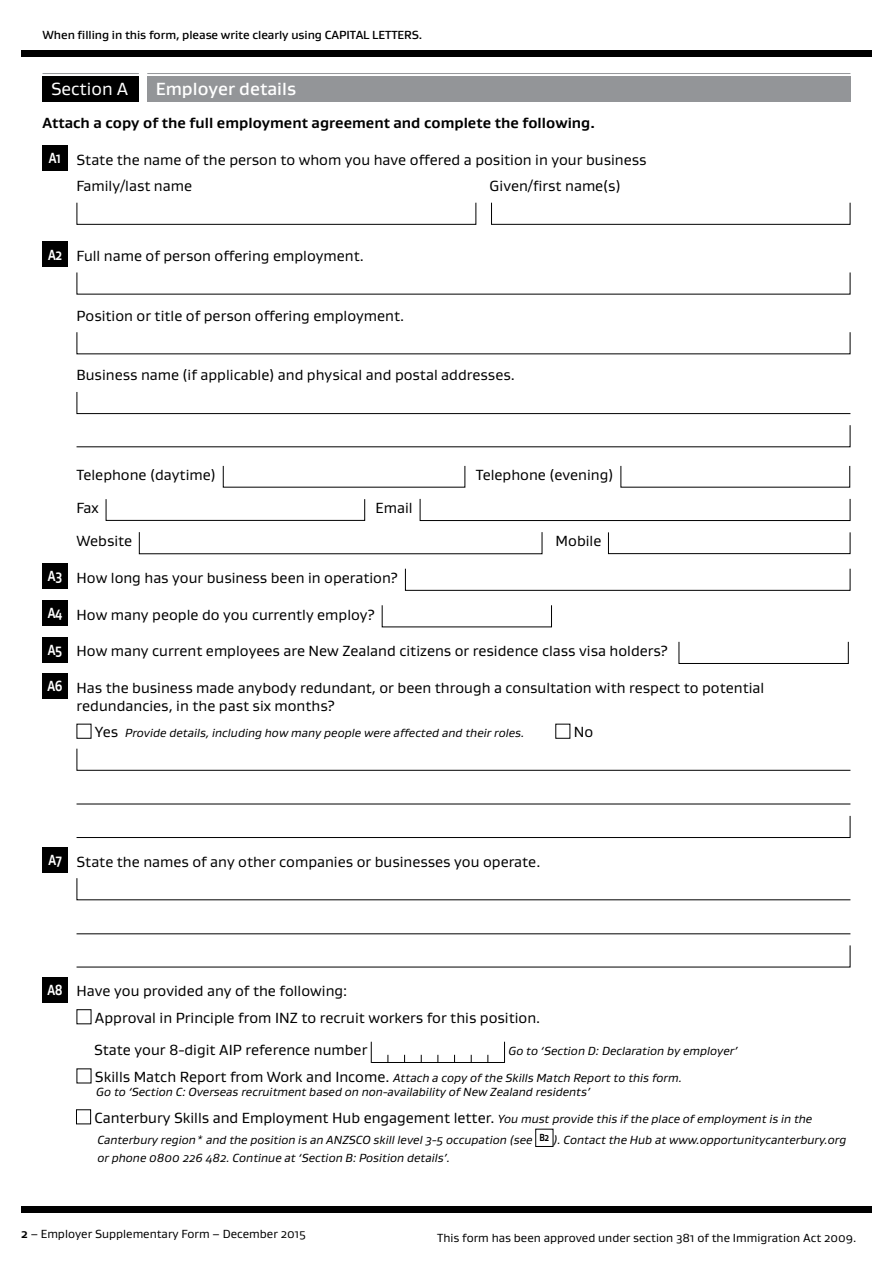
<style>
.page{position:relative;width:893px;height:1263px;background:#fff}
.page>*{position:absolute;margin:0;border:0;box-sizing:border-box;transform-origin:0 0}
.t1{font:500 18px "Gustan";color:#fff}
.t2{font:18px "Gustan";color:#fff}
.t3{font:15px/26.5px "Gustan";color:#000}
.t4{font:700 15px "Gustan";color:#000}
.t5{font:italic 12px/14.4px "Gustan";color:#000}
.t6{font:12px "Gustan";color:#000}
.t7{font:500 12px "Gustan";letter-spacing:-.005em;color:#000}
.s1{font-weight:700;color:#fff}
.s2{font-style:normal;font-size:15px}
.s3{font-style:italic;font-size:12px}
.s4{font-weight:700}
</style>
<div class="page">
<div style="left:21px;top:50px;width:851px;height:7px;background:#000"></div>
<div style="left:21px;top:1206px;width:851px;height:7px;background:#000"></div>
<div style="left:43px;top:77px;width:96px;height:25px;background:#000"></div>
<hr style="left:43px;top:73px;width:96px;height:1px;background:#939598">
<div style="left:147px;top:77px;width:703px;height:25px;background:#939598"></div>
<hr style="left:147px;top:73px;width:703px;height:1px;background:#939598">
<div style="left:43px;top:146px;width:25px;height:25px;background:#000"></div>
<svg style="left:76px;top:202px;width:401px;height:23px"></svg>
<svg style="left:491px;top:202px;width:360px;height:23px"></svg>
<div style="left:43px;top:242px;width:25px;height:25px;background:#000"></div>
<svg style="left:76px;top:272px;width:775px;height:23px"></svg>
<svg style="left:76px;top:332px;width:775px;height:23px"></svg>
<svg style="left:76px;top:392px;width:775px;height:22px"></svg>
<svg style="left:76px;top:425px;width:775px;height:23px"></svg>
<div style="left:106px;top:499px;width:259px;height:22px;border:1px solid #000"></div>
<svg style="left:419px;top:498px;width:432px;height:23px"></svg>
<svg style="left:139px;top:532px;width:404px;height:22px"></svg>
<div style="left:608px;top:532px;width:242px;height:22px;border:1px solid #000"></div>
<div style="left:43px;top:564px;width:25px;height:25px;background:#000"></div>
<svg style="left:405px;top:568px;width:446px;height:23px"></svg>
<div style="left:43px;top:600px;width:25px;height:25px;background:#000"></div>
<svg style="left:381px;top:605px;width:171px;height:23px"></svg>
<div style="left:43px;top:637px;width:25px;height:25px;background:#000"></div>
<svg style="left:678px;top:641px;width:171px;height:23px"></svg>
<div style="left:43px;top:673px;width:25px;height:26px;background:#000"></div>
<div style="left:77px;top:724px;width:14px;height:15px;border:1px solid #000"></div>
<div style="left:555px;top:724px;width:15px;height:15px;border:1px solid #000"></div>
<svg style="left:76px;top:748px;width:775px;height:23px"></svg>
<hr style="left:77px;top:804px;width:773px;height:1px;background:#000">
<svg style="left:76px;top:815px;width:775px;height:23px"></svg>
<div style="left:43px;top:848px;width:25px;height:25px;background:#000"></div>
<svg style="left:76px;top:878px;width:775px;height:22px"></svg>
<hr style="left:77px;top:933px;width:773px;height:1px;background:#000">
<svg style="left:76px;top:945px;width:775px;height:23px"></svg>
<div style="left:43px;top:977px;width:25px;height:25px;background:#000"></div>
<div style="left:77px;top:1009px;width:14px;height:15px;border:1px solid #000"></div>
<hr style="left:371px;top:1062px;width:134px;height:1px;background:#000">
<svg style="left:371px;top:1042px;width:1px;height:21px"></svg>
<svg style="left:504px;top:1042px;width:1px;height:21px"></svg>
<div style="left:76px;top:1109px;width:15px;height:15px;border:1px solid #000"></div>
<div style="left:535px;top:1129px;width:18px;height:18px;border:1px solid #000"></div>
<p class="t7" style="left:43px;top:27px;width:381px">When filling in this form, please write clearly using CAPITAL LETTERS.</p>
<p class="t2" style="left:51px;top:77px;width:79px">Section A</p>
<p class="t1" style="left:156px;top:77px;width:142px">Employer details</p>
<p class="t4" style="left:43px;top:113px;width:554px">Attach a copy of the full employment agreement and complete the following.</p>
<p class="t3" style="left:77px;top:146px;width:571px;text-indent:-28px"><span class="s1">A1</span> State the name of the person to whom you have offered a position in your business<br>Family/last name</p>
<p class="t3" style="left:490px;top:172px;width:133px">Given/first name(s)</p>
<p class="t3" style="left:48px;top:242px;width:317px"><span class="s1">A2</span> Full name of person offering employment.</p>
<p class="t3" style="left:77px;top:302px;width:329px">Position or title of person offering employment.</p>
<p class="t3" style="left:77px;top:362px;width:440px">Business name (if applicable) and physical and postal addresses.</p>
<p class="t3" style="left:77px;top:461px;width:141px">Telephone (daytime)</p>
<p class="t3" style="left:476px;top:461px;width:139px">Telephone (evening)</p>
<p class="t3" style="left:77px;top:494px;width:24px">Fax</p>
<p class="t3" style="left:376px;top:494px;width:39px">Email</p>
<p class="t3" style="left:77px;top:527px;width:57px">Website</p>
<p class="t3" style="left:556px;top:527px;width:47px">Mobile</p>
<p class="t3" style="left:48px;top:564px;width:352px"><span class="s1">A3</span> How long has your business been in operation?</p>
<p class="t3" style="left:48px;top:601px;width:328px"><span class="s1">A4</span> How many people do you currently employ?</p>
<p class="t3" style="left:48px;top:637px;width:622px"><span class="s1">A5</span> How many current employees are New Zealand citizens or residence class visa holders?</p>
<p class="t3" style="left:77px;top:678px;width:689px;line-height:18px;text-indent:-29px"><span class="s1">A6</span> Has the business made anybody redundant, or been through a consultation with respect to potential redundancies, in the past six months?</p>
<p class="t5" style="left:95px;top:725px;width:431px"><span class="s2">Yes</span> Provide details, including how many people were affected and their roles.</p>
<p class="t3" style="left:574px;top:718px;width:21px">No</p>
<p class="t3" style="left:48px;top:848px;width:494px"><span class="s1">A7</span> State the names of any other companies or businesses you operate.</p>
<p class="t3" style="left:95px;top:977px;width:447px;text-indent:-48px"><span class="s1">A8</span> Have you provided any of the following:<br>Approval in Principle from INZ to recruit workers for this position.</p>
<p class="t3" style="left:94px;top:1036px;width:275px">State your 8-digit AIP reference number</p>
<p class="t5" style="left:508px;top:1044px;width:231px">Go to ‘Section D: Declaration by employer’</p>
<p class="t5" style="left:95px;top:1070px;width:588px"><span class="s2">Skills Match Report from Work and Income.</span> Attach a copy of the Skills Match Report to this form.<br>Go to ‘Section C: Overseas recruitment based on non-availability of New Zealand residents’</p>
<p class="t3" style="left:95px;top:1104px;width:719px">Canterbury Skills and Employment Hub engagement letter. <span class="s3">You must provide this if the place of employment is in the</span></p>
<p class="t5" style="left:97px;top:1130px;width:750px;line-height:18px">Canterbury region* and the position is an ANZSCO skill level 3-5 occupation (see <sup>B2</sup> ). Contact the Hub at www.opportunitycanterbury.org or phone 0800 226 482. Continue at ‘Section B: Position details’.</p>
<p class="t6" style="left:21px;top:1226px;width:286px"><span class="s4">2</span> – Employer Supplementary Form – December 2015</p>
<p class="t6" style="left:437px;top:1230px;width:421px">This form has been approved under section 381 of the Immigration Act 2009.</p>
</div>
